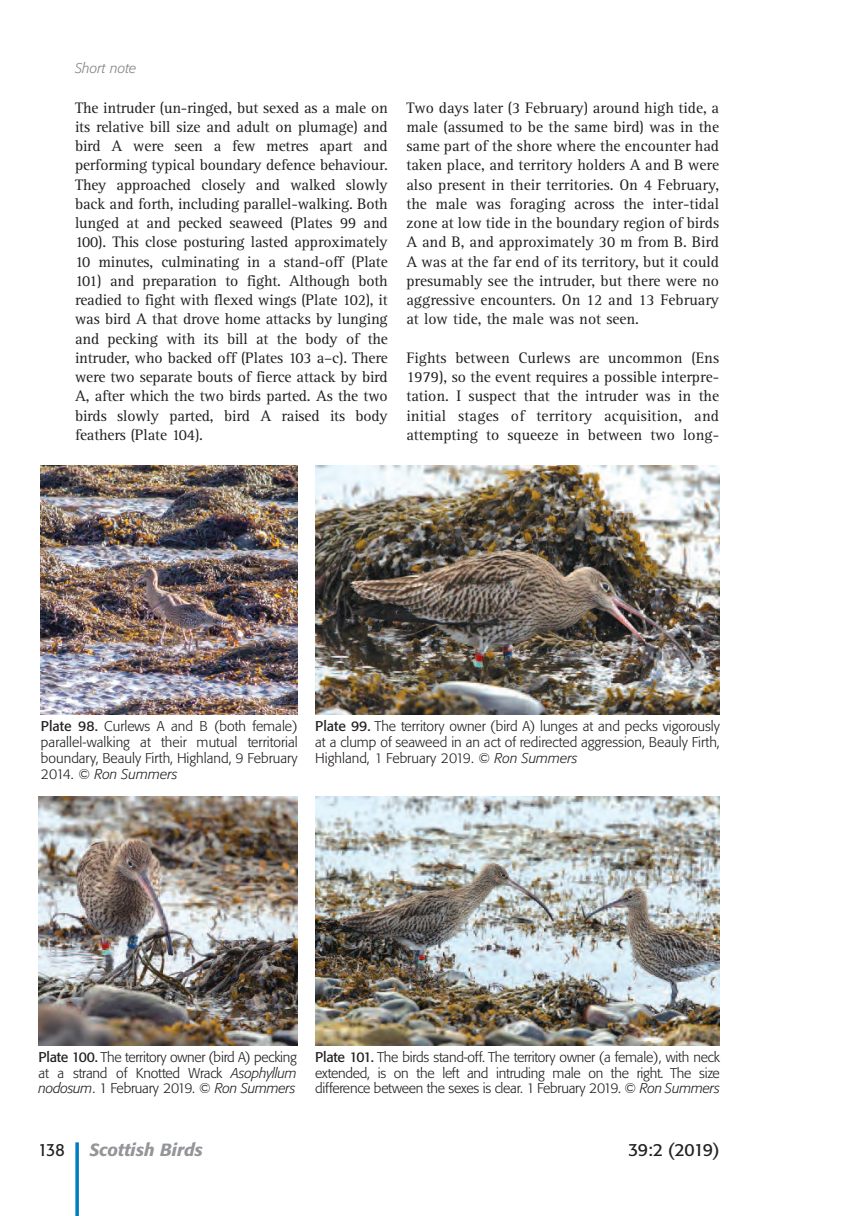
<style>
.page{position:relative;width:844px;height:1216px;background:#fff}
.page>*{position:absolute;margin:0;border:0;box-sizing:border-box;transform-origin:0 0}
.t1{font:italic 500 17.5px "Formata BQ";color:#939598}
.t2{font:17.5px "Formata BQ";letter-spacing:-.045em;color:#231f20}
.t3{font:17.5px "Formata BQ";letter-spacing:-.045em;color:#231f20;scale:.9 1}
.t4{font:15.75px/19.2px "AT Rotis Serif";color:#231f20;text-align:justify}
.t5{font:300 14px/15.8px "Formata BQ";letter-spacing:-.015em;color:#231f20;text-align:justify}
.t6{font:italic 300 14px "Formata BQ";color:#808285}
.s1{font-weight:400}
.s2{font-style:italic}
</style>
<div class="page">
<svg style="left:75px;top:1142px;width:4px;height:73px"></svg>
<img style="left:41px;top:466px;width:256px;height:248px">
<img style="left:39px;top:796px;width:259px;height:248px">
<img style="left:315px;top:466px;width:404px;height:248px">
<img style="left:315px;top:796px;width:404px;height:248px">
<p class="t6" style="left:75px;top:62px;width:63px">Short note</p>
<p class="t4" style="left:75px;top:99px;width:314px">The intruder (un-ringed, but sexed as a male on its relative bill size and adult on plumage) and bird A were seen a few metres apart and performing typical boundary defence behaviour.<br>They approached closely and walked slowly back and forth, including parallel-walking. Both lunged at and pecked seaweed (Plates 99 and 100). This close posturing lasted approximately 10 minutes, culminating in a stand-off (Plate 101) and preparation to fight. Although both readied to fight with flexed wings (Plate 102), it was bird A that drove home attacks by lunging and pecking with its bill at the body of the intruder, who backed off (Plates 103 a–c). There were two separate bouts of fierce attack by bird A, after which the two birds parted. As the two birds slowly parted, bird A raised its body feathers (Plate 104).</p>
<p class="t4" style="left:406px;top:99px;width:314px">Two days later (3 February) around high tide, a male (assumed to be the same bird) was in the same part of the shore where the encounter had taken place, and territory holders A and B were also present in their territories. On 4 February, the male was foraging across the inter-tidal zone at low tide in the boundary region of birds A and B, and approximately 30 m from B. Bird A was at the far end of its territory, but it could presumably see the intruder, but there were no aggressive encounters. On 12 and 13 February at low tide, the male was not seen.</p>
<p class="t4" style="left:406px;top:349px;width:314px">Fights between Curlews are uncommon (Ens 1979), so the event requires a possible interpre&shy;tation. I suspect that the intruder was in the initial stages of territory acquisition, and attempting to squeeze in between two long-</p>
<p class="t5" style="left:41px;top:719px;width:258px"><span class="s1">Plate 98.</span> Curlews A and B (both female) parallel-walking at their mutual territorial boundary, Beauly Firth, Highland, 9 February 2014. © <span class="s2">Ron Summers</span></p>
<p class="t5" style="left:315px;top:719px;width:406px"><span class="s1">Plate 99.</span> The territory owner (bird A) lunges at and pecks vigorously at a clump of seaweed in an act of redirected aggression, Beauly Firth, Highland, 1 February 2019. © <span class="s2">Ron Summers</span></p>
<p class="t5" style="left:39px;top:1050px;width:260px"><span class="s1">Plate 100.</span> The territory owner (bird A) pecking at a strand of Knotted Wrack <span class="s2">Asophyllum nodosum</span>. 1 February 2019. © <span class="s2">Ron Summers</span></p>
<p class="t3" style="left:38px;top:1142px;width:31px">138</p>
<p class="t1" style="left:89px;top:1142px;width:115px">Scottish Birds</p>
<p class="t5" style="left:315px;top:1050px;width:406px"><span class="s1">Plate 101.</span> The birds stand-off. The territory owner (a female), with neck extended, is on the left and intruding male on the right. The size difference between the sexes is clear. 1 February 2019. © <span class="s2">Ron Summers</span></p>
<p class="t2" style="left:628px;top:1141px;width:93px">39:2 (2019)</p>
</div>
